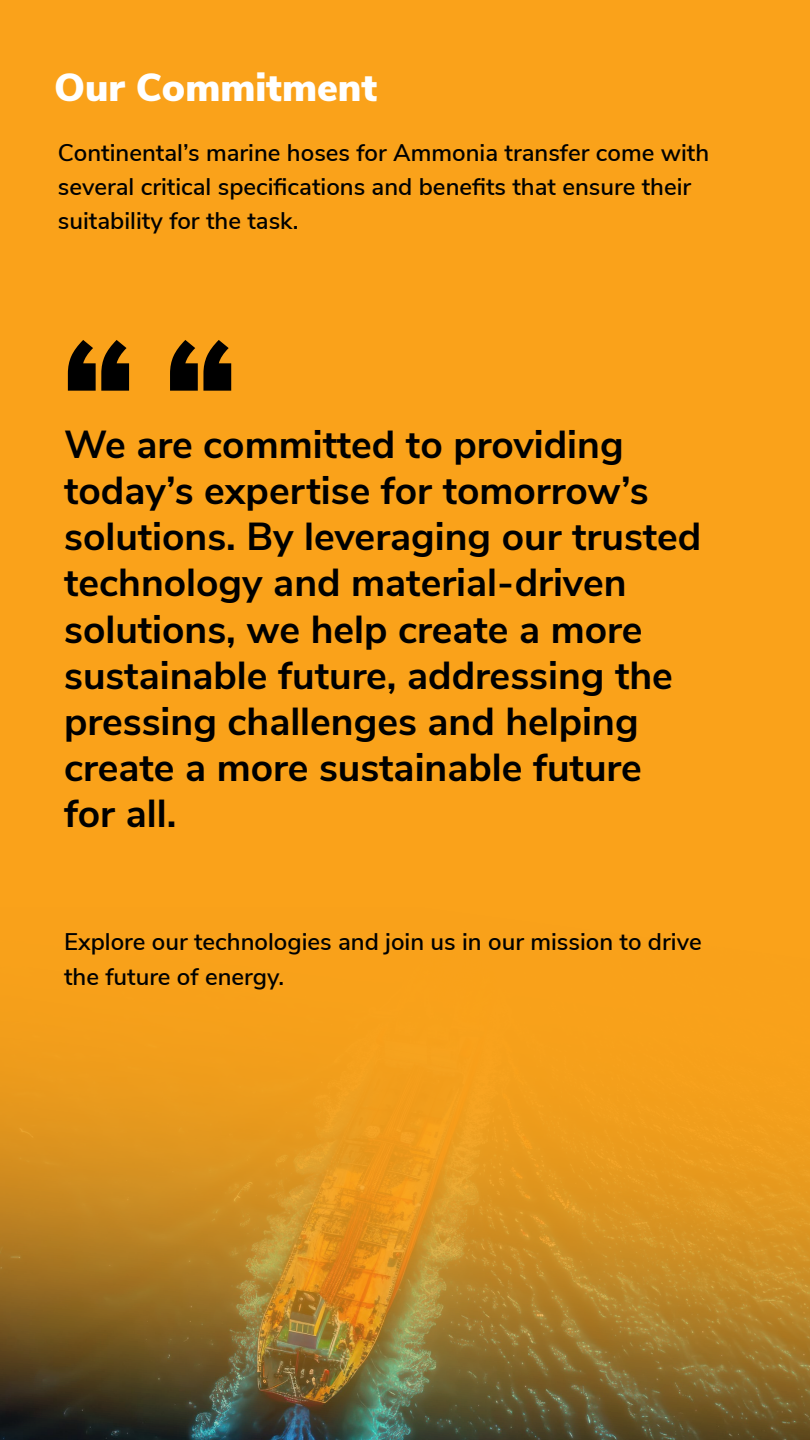
<style>
.page{position:relative;width:810px;height:1440px;background:#faa21a}
.page>*{position:absolute;margin:0;border:0;box-sizing:border-box;transform-origin:0 0}
.t1{font:900 150px "Nunito Sans";color:#000}
.t2{font:700 39px/46.2px "Nunito Sans";color:#000}
.t3{font:900 39px "Nunito Sans";color:#fff}
.t4{font:600 24px/34.2px "Nunito Sans";color:#000101}
</style>
<div class="page">
<img style="left:0;top:1053px;width:810px;height:387px">
<p class="t3" style="left:54px;top:59px;width:325px">Our Commitment</p>
<p class="t4" style="left:58px;top:134px;width:653px">Continental’s marine hoses for Ammonia transfer come with several critical specifications and benefits that ensure their suitability for the task.</p>
<h1 class="t1" style="left:61px;top:284px;width:178px">“ “</h1>
<p class="t2" style="left:64px;top:419px;width:639px">We are committed to providing today’s expertise for tomorrow’s solutions. By leveraging our trusted technology and material-driven solutions, we help create a more sustainable future, addressing the pressing challenges and helping create a more sustainable future for all.</p>
<p class="t4" style="left:64px;top:924px;width:639px">Explore our technologies and join us in our mission to drive the future of energy.</p>
</div>
